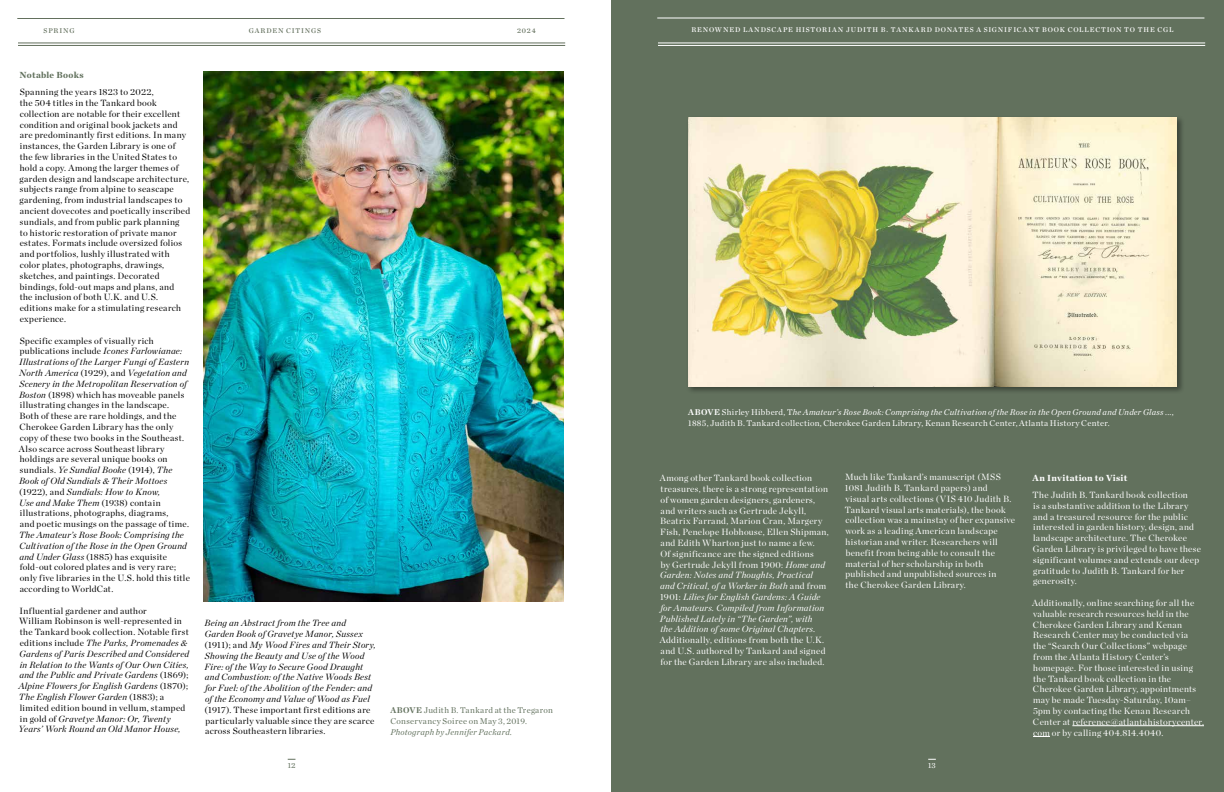
<style>
.page{position:relative;width:1224px;height:792px;background:#fff}
.page>*{position:absolute;margin:0;border:0;box-sizing:border-box;transform-origin:0 0}
.t1{font:9px/10.8px "Chronicle Display";letter-spacing:.035em;color:#fff}
.t2{font:9px/10.8px "Chronicle Display";letter-spacing:.035em;color:#000}
.t3{font:italic 9px/10.8px "Chronicle Display";letter-spacing:.025em;color:#000}
.t4{font:900 9px "Chronicle Deck";letter-spacing:.035em;color:#fff}
.t5{font:900 9px "Chronicle Deck";letter-spacing:.03em;color:#62715d}
.t6{font:8.5px/11px "Chronicle Deck";letter-spacing:.035em;color:#fff}
.t7{font:8.5px/11px "Chronicle Deck";letter-spacing:.035em;color:#62715d}
.t8{font:8px "Chronicle Text G1";color:#fff}
.t9{font:8px "Chronicle Text G1";color:#62715d}
.t10{font:7px "Chronicle Deck Semi";letter-spacing:.12em;color:#fff}
.t11{font:7px "Chronicle Deck Semi";letter-spacing:.12em;color:#63705d}
.s1{font-style:italic}
.s2{font-style:normal}
.s3{font-weight:700}
</style>
<div class="page">
<div style="left:611px;top:0;width:613px;height:792px;background:#62715d"></div>
<hr style="left:1072px;top:725px;width:132px;height:1px;background:#fff">
<svg style="left:1033px;top:736px;width:17px;height:1px"></svg>
<div style="left:686px;top:115px;width:499px;height:280px;background:#000;opacity:.4"></div>
<img style="left:688px;top:117px;width:489px;height:270px">
<img style="left:203px;top:71px;width:361px;height:531px">
<hr style="left:657px;top:18px;width:547px;height:1px;background:#fff">
<hr style="left:658px;top:43px;width:547px;height:1px;background:#fff">
<hr style="left:658px;top:45px;width:547px;height:1px;background:#fff">
<hr style="left:18px;top:43px;width:547px;height:1px;background:#63705d">
<hr style="left:18px;top:45px;width:547px;height:1px;background:#63705d">
<hr style="left:17px;top:18px;width:548px;height:1px;background:#63705d">
<p class="t11" style="left:44px;top:25px;width:32px">SPRING</p>
<p class="t11" style="left:249px;top:25px;width:74px">GARDEN CITINGS</p>
<p class="t11" style="left:517px;top:25px;width:20px">2024</p>
<p class="t5" style="left:20px;top:68px;width:66px">Notable Books</p>
<p class="t2" style="left:20px;top:86px;width:172px">Spanning the years 1823 to 2022,<br>the 504 titles in the Tankard book collection are notable for their excellent condition and original book jackets and are predominantly first editions. In many instances, the Garden Library is one of<br>the few libraries in the United States to hold a copy. Among the larger themes of garden design and landscape architecture, subjects range from alpine to seascape gardening, from industrial landscapes to ancient dovecotes and poetically inscribed sundials, and from public park planning<br>to historic restoration of private manor estates. Formats include oversized folios and portfolios, lushly illustrated with color plates, photographs, drawings, sketches, and paintings. Decorated bindings, fold-out maps and plans, and<br>the inclusion of both U.K. and U.S. editions make for a stimulating research experience.</p>
<p class="t2" style="left:19px;top:334px;width:172px">Specific examples of visually rich publications include <span class="s1">Icones Farlowianae:<br>Illustrations of the Larger Fungi of Eastern North America</span> (1929), and <span class="s1">Vegetation and Scenery in the Metropolitan Reservation of Boston</span> (1898) which has moveable panels illustrating changes in the landscape.<br>Both of these are rare holdings, and the Cherokee Garden Library has the only copy of these two books in the Southeast.<br>Also scarce across Southeast library holdings are several unique books on sundials. <span class="s1">Ye Sundial Booke</span> (1914), <span class="s1">The Book of Old Sundials &amp; Their Mottoes </span>(1922), and <span class="s1">Sundials: How to Know,<br>Use and Make Them</span> (1938) contain illustrations, photographs, diagrams,<br>and poetic musings on the passage of time.</p>
<p class="t2" style="left:19px;top:529px;width:172px"><span class="s1">The Amateur’s Rose Book: Comprising the Cultivation of the Rose in the Open Ground and Under Glass</span> (1885) has exquisite fold-out colored plates and is very rare; only five libraries in the U.S. hold this title according to WorldCat.</p>
<p class="t3" style="left:18px;top:604px;width:172px"><span class="s2">Influential gardener and author<br>William Robinson is well-represented in the Tankard book collection. Notable first editions include</span> The Parks, Promenades &amp; Gardens of Paris Described and Considered in Relation to the Wants of Our Own Cities, and the Public and Private Gardens <span class="s2">(1869); </span>Alpine Flowers for English Gardens <span class="s2">(1870); </span>The English Flower Garden <span class="s2">(1883); a limited edition bound in vellum, stamped in gold of</span> Gravetye Manor: Or, Twenty Years’ Work Round an Old Manor House,</p>
<p class="t3" style="left:205px;top:617px;width:173px">Being an Abstract from the Tree and Garden Book of Gravetye Manor, Sussex <span class="s2">(1911); and</span> My Wood Fires and Their Story, Showing the Beauty and Use of the Wood Fire: of the Way to Secure Good Draught and Combustion: of the Native Woods Best for Fuel: of the Abolition of the Fender: and of the Economy and Value of Wood as Fuel</p>
<p class="t2" style="left:205px;top:704px;width:171px">(1917). These important first editions are particularly valuable since they are scarce across Southeastern libraries.</p>
<p class="t9" style="left:288px;top:760px;width:9px">12</p>
<p class="t7" style="left:390px;top:704px;width:164px"><span class="s3">ABOVE</span> Judith B. Tankard at the Tregaron<br>Conservancy Soiree on May 3, 2019.<br><span class="s1">Photograph by Jennifer Packard</span>.</p>
<p class="t10" style="left:691px;top:25px;width:484px">RENOWNED LANDSCAPE HISTORIAN JUDITH B. TANKARD DONATES A SIGNIFICANT BOOK COLLECTION TO THE CGL</p>
<p class="t6" style="left:688px;top:406px;width:487px"><span class="s3">ABOVE</span> Shirley Hibberd, T<span class="s1">he Amateur’s Rose Book: Comprising the Cultivation of the Rose in the Open Ground and Under Glass</span> ...,<br>1885, Judith B. Tankard collection, Cherokee Garden Library, Kenan Research Center, Atlanta History Center.</p>
<p class="t1" style="left:660px;top:472px;width:171px">Among other Tankard book collection treasures, there is a strong representation of women garden designers, gardeners, and writers such as Gertrude Jekyll, Beatrix Farrand, Marion Cran, Margery Fish, Penelope Hobhouse, Ellen Shipman, and Edith Wharton just to name a few.<br>Of significance are the signed editions<br>by Gertrude Jekyll from 1900: <span class="s1">Home and Garden: Notes and Thoughts, Practical and Critical, of a Worker in Both</span> and from 1901: <span class="s1">Lilies for English Gardens: A Guide for Amateurs. Compiled from Information Published Lately in “The Garden”, with<br>the Addition of some Original Chapters</span>.<br>Additionally, editions from both the U.K. and U.S. authored by Tankard and signed for the Garden Library are also included.</p>
<p class="t1" style="left:845px;top:471px;width:172px">Much like Tankard’s manuscript (MSS 1081 Judith B. Tankard papers) and<br>visual arts collections (VIS 410 Judith B.<br>Tankard visual arts materials), the book collection was a mainstay of her expansive work as a leading American landscape historian and writer. Researchers will benefit from being able to consult the material of her scholarship in both published and unpublished sources in<br>the Cherokee Garden Library.</p>
<p class="t4" style="left:1032px;top:471px;width:96px">An Invitation to Visit</p>
<p class="t1" style="left:1033px;top:489px;width:170px">The Judith B. Tankard book collection<br>is a substantive addition to the Library and a treasured resource for the public interested in garden history, design, and landscape architecture. The Cherokee Garden Library is privileged to have these significant volumes and extends our deep gratitude to Judith B. Tankard for her generosity.</p>
<p class="t1" style="left:1032px;top:597px;width:173px">Additionally, online searching for all the valuable research resources held in the Cherokee Garden Library and Kenan Research Center may be conducted via<br>the “Search Our Collections” webpage from the Atlanta History Center’s homepage. For those interested in using the Tankard book collection in the Cherokee Garden Library, appointments may be made Tuesday-Saturday, 10am– 5pm by contacting the Kenan Research Center at reference@atlantahistorycenter. com or by calling 404.814.4040.</p>
<p class="t8" style="left:928px;top:760px;width:9px">13</p>
</div>
